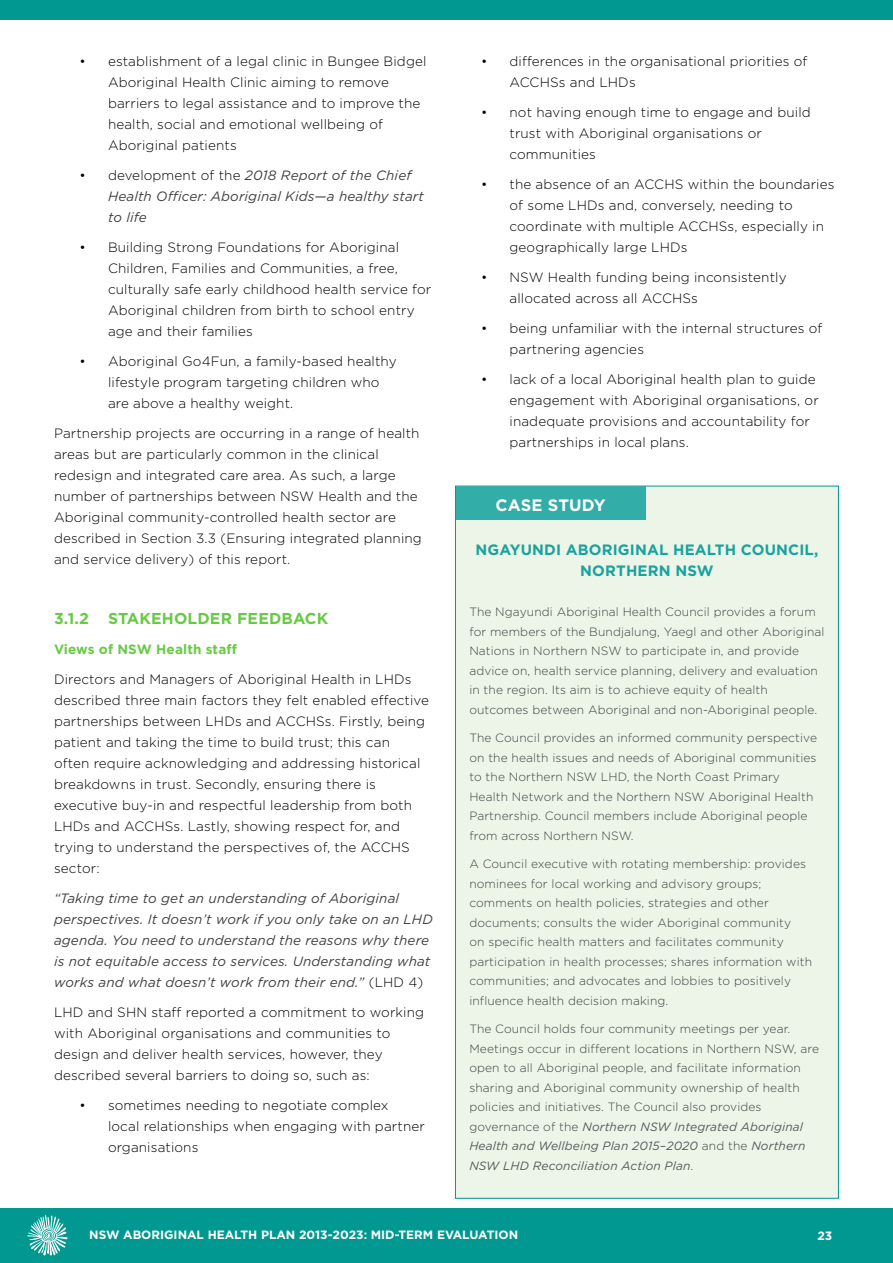
<style>
.page{position:relative;width:893px;height:1263px;background:#fff}
.page>*{position:absolute;margin:0;border:0;box-sizing:border-box;transform-origin:0 0}
.t1{font:700 16.5px "Gotham";letter-spacing:.01em;color:#fff}
.t2{font:700 15.75px "Gotham";letter-spacing:.01em;color:#67ca45}
.t3{font:700 15px/21px "Gotham";letter-spacing:.01em;color:#1aa29c;text-align:center}
.t4{font:300 13.5px/21px "Gotham";letter-spacing:.01em;color:#000}
.t5{font:italic 13.5px/21px "Gotham";letter-spacing:.01em;color:#414042}
.t6{font:700 13.5px "Gotham";letter-spacing:.01em;color:#67ca45}
.t7{font:300 12px/19.5px "Gotham";letter-spacing:.01em;color:#414042}
.t8{font:700 12px "Gotham";color:#fff}
.s1{font-weight:300;font-style:normal;color:#000}
.s2{font-weight:400;font-style:italic;color:#58595b}
</style>
<div class="page">
<div style="left:0;top:1209px;width:893px;height:54px;background:#009891"></div>
<svg style="left:27px;top:1215px;width:41px;height:40px"></svg>
<div style="left:0;top:0;width:893px;height:19px;background:#009891"></div>
<div style="left:455px;top:486px;width:383px;height:712px;background:#ecf5e8"></div>
<div style="left:456px;top:486px;width:189px;height:34px;background:#33ada7"></div>
<p class="t4" style="left:108px;top:51px;width:320px;text-indent:-28px">• establishment of a legal clinic in Bungee Bidgel Aboriginal Health Clinic aiming to remove barriers to legal assistance and to improve the health, social and emotional wellbeing of Aboriginal patients</p>
<p class="t5" style="left:108px;top:165px;width:317px;text-indent:-28px"><span class="s1">• development of the</span> 2018 Report of the Chief<br>Health Officer: Aboriginal Kids—a healthy start to life</p>
<p class="t4" style="left:108px;top:237px;width:325px;text-indent:-28px">• Building Strong Foundations for Aboriginal Children, Families and Communities, a free, culturally safe early childhood health service for Aboriginal children from birth to school entry age and their families</p>
<p class="t4" style="left:108px;top:351px;width:290px;text-indent:-28px">• Aboriginal Go4Fun, a family-based healthy lifestyle program targeting children who are above a healthy weight.</p>
<p class="t4" style="left:54px;top:423px;width:369px">Partnership projects are occurring in a range of health areas but are particularly common in the clinical redesign and integrated care area. As such, a large number of partnerships between NSW Health and the Aboriginal community-controlled health sector are described in Section 3.3 (Ensuring integrated planning and service delivery) of this report.</p>
<p class="t2" style="left:54px;top:609px;width:276px">3.1.2 STAKEHOLDER FEEDBACK</p>
<p class="t6" style="left:54px;top:642px;width:184px">Views of NSW Health staff</p>
<p class="t4" style="left:54px;top:669px;width:377px">Directors and Managers of Aboriginal Health in LHDs described three main factors they felt enabled effective partnerships between LHDs and ACCHSs. Firstly, being patient and taking the time to build trust; this can<br>often require acknowledging and addressing historical breakdowns in trust. Secondly, ensuring there is executive buy-in and respectful leadership from both LHDs and ACCHSs. Lastly, showing respect for, and trying to understand the perspectives of, the ACCHS sector:</p>
<p class="t5" style="left:54px;top:888px;width:380px">“Taking time to get an understanding of Aboriginal perspectives. It doesn’t work if you only take on an LHD agenda. You need to understand the reasons why there is not equitable access to services. Understanding what works and what doesn’t work from their end.” <span class="s1">(LHD 4)</span></p>
<p class="t4" style="left:54px;top:1002px;width:372px">LHD and SHN staff reported a commitment to working with Aboriginal organisations and communities to design and deliver health services, however, they described several barriers to doing so, such as:</p>
<p class="t4" style="left:108px;top:1095px;width:318px;text-indent:-28px">• sometimes needing to negotiate complex<br>local relationships when engaging with partner organisations</p>
<p class="t4" style="left:509px;top:51px;width:299px;text-indent:-28px">• differences in the organisational priorities of<br>ACCHSs and LHDs</p>
<p class="t4" style="left:509px;top:102px;width:303px;text-indent:-28px">• not having enough time to engage and build trust with Aboriginal organisations or communities</p>
<p class="t4" style="left:509px;top:174px;width:326px;text-indent:-28px">• the absence of an ACCHS within the boundaries of some LHDs and, conversely, needing to coordinate with multiple ACCHSs, especially in geographically large LHDs</p>
<p class="t4" style="left:509px;top:267px;width:279px;text-indent:-28px">• NSW Health funding being inconsistently allocated across all ACCHSs</p>
<p class="t4" style="left:509px;top:318px;width:314px;text-indent:-28px">• being unfamiliar with the internal structures of partnering agencies</p>
<p class="t4" style="left:509px;top:369px;width:311px;text-indent:-28px">• lack of a local Aboriginal health plan to guide engagement with Aboriginal organisations, or inadequate provisions and accountability for partnerships in local plans.</p>
<p class="t1" style="left:495px;top:495px;width:112px">CASE STUDY</p>
<p class="t3" style="left:475px;top:538px;width:344px">NGAYUNDI ABORIGINAL HEALTH COUNCIL,<br>NORTHERN NSW</p>
<p class="t7" style="left:469px;top:602px;width:357px">The Ngayundi Aboriginal Health Council provides a forum for members of the Bundjalung, Yaegl and other Aboriginal Nations in Northern NSW to participate in, and provide advice on, health service planning, delivery and evaluation in the region. Its aim is to achieve equity of health outcomes between Aboriginal and non-Aboriginal people.</p>
<p class="t7" style="left:469px;top:728px;width:349px">The Council provides an informed community perspective on the health issues and needs of Aboriginal communities to the Northern NSW LHD, the North Coast Primary Health Network and the Northern NSW Aboriginal Health Partnership. Council members include Aboriginal people from across Northern NSW.</p>
<p class="t7" style="left:469px;top:854px;width:344px">A Council executive with rotating membership: provides nominees for local working and advisory groups; comments on health policies, strategies and other documents; consults the wider Aboriginal community<br>on specific health matters and facilitates community participation in health processes; shares information with communities; and advocates and lobbies to positively influence health decision making.</p>
<p class="t7" style="left:469px;top:1019px;width:351px">The Council holds four community meetings per year.<br>Meetings occur in different locations in Northern NSW, are open to all Aboriginal people, and facilitate information sharing and Aboriginal community ownership of health policies and initiatives. The Council also provides governance of the <span class="s2">Northern NSW Integrated Aboriginal Health and Wellbeing Plan 2015–2020</span> and the <span class="s2">Northern NSW LHD Reconciliation Action Plan</span>.</p>
<p class="t8" style="left:89px;top:1228px;width:430px">NSW ABORIGINAL HEALTH PLAN 2013-2023: MID-TERM EVALUATION</p>
<p class="t8" style="left:817px;top:1229px;width:16px">23</p>
</div>
